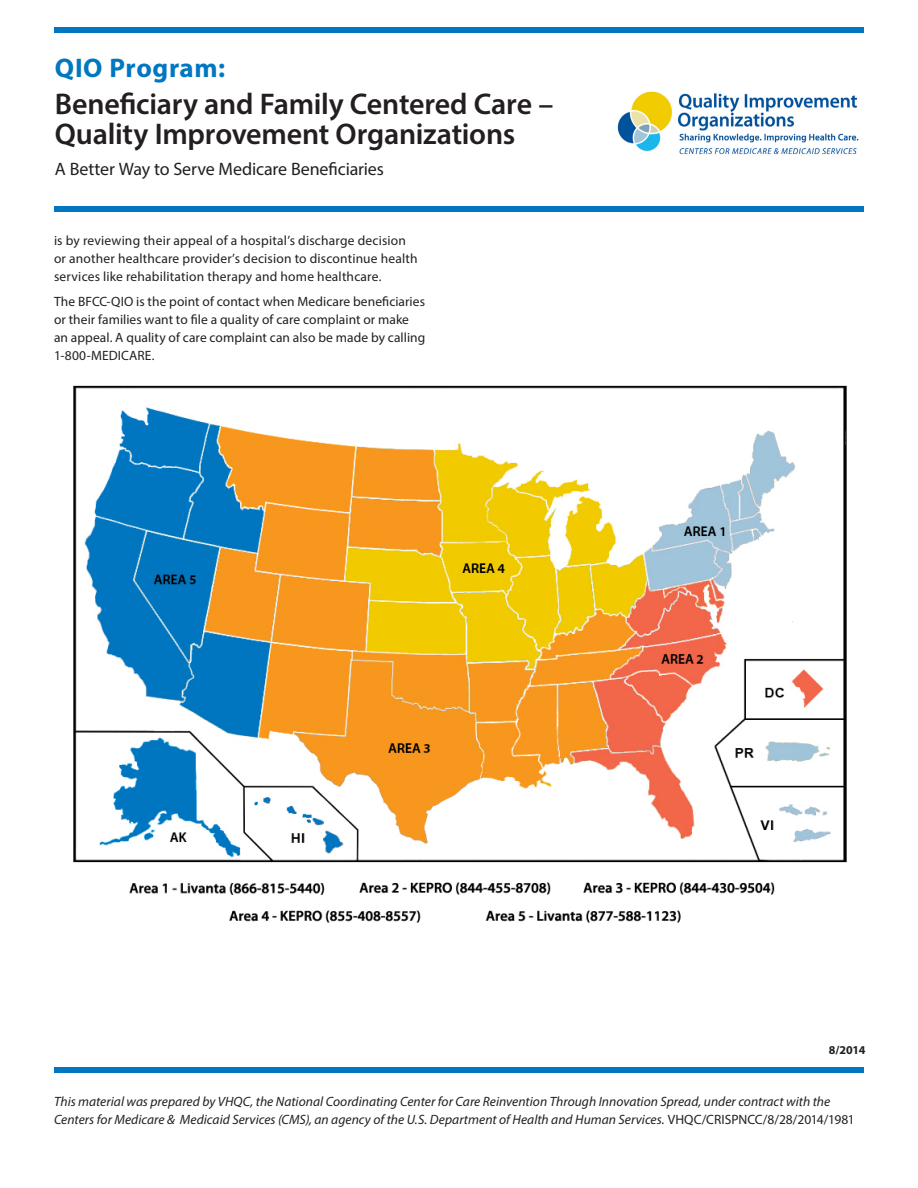
<style>
.page{position:relative;width:918px;height:1188px;background:#fff}
.page>*{position:absolute;margin:0;border:0;box-sizing:border-box;transform-origin:0 0}
.t1{font:600 30px/30px "Myriad Pro";letter-spacing:-.01em;color:#231f20}
.t2{font:700 27px "Myriad Pro";letter-spacing:.02em;color:#0077c0}
.t3{font:18px "Myriad Pro";letter-spacing:-.005em;color:#231f20}
.Body_Copy{font:13.5px/18px "Myriad Pro";letter-spacing:.01em;color:#231f20}
.Body_Copy-2{font:italic 13.5px/18px "Myriad Pro";letter-spacing:.005em;color:#231f20}
.date{font:700 12px "Myriad Pro";color:#231f20}
.s1{font-style:normal}
</style>
<div class="page">
<div style="left:54px;top:1067px;width:810px;height:6px;background:#0077c0"></div>
<img style="left:73px;top:385px;width:774px;height:538px">
<div style="left:54px;top:206px;width:810px;height:6px;background:#0077c0"></div>
<div style="left:54px;top:27px;width:810px;height:6px;background:#0077c0"></div>
<img style="left:617px;top:91px;width:242px;height:64px">
<h2 class="t2" style="left:55px;top:51px;width:172px">QIO Program:</h2>
<h1 class="t1" style="left:55px;top:88px;width:500px">Beneficiary and Family Centered Care –<br>Quality Improvement Organizations</h1>
<h3 class="t3" style="left:55px;top:158px;width:331px">A Better Way to Serve Medicare Beneficiaries</h3>
<p class="Body_Copy" style="left:54px;top:231px;width:365px">is by reviewing their appeal of a hospital’s discharge decision or another healthcare provider’s decision to discontinue health services like rehabilitation therapy and home healthcare.</p>
<p class="Body_Copy" style="left:54px;top:292px;width:373px">The BFCC-QIO is the point of contact when Medicare beneficiaries or their families want to file a quality of care complaint or make an appeal. A quality of care complaint can also be made by calling 1-800-MEDICARE.</p>
<p class="date" style="left:829px;top:1042px;width:38px">8/2014</p>
<p class="Body_Copy-2" style="left:54px;top:1092px;width:802px">This material was prepared by VHQC, the National Coordinating Center for Care Reinvention Through Innovation Spread, under contract with the<br>Centers for Medicare &amp; Medicaid Services (CMS), an agency of the U.S. Department of Health and Human Services. <span class="s1">VHQC/CRISPNCC/8/28/2014/1981</span></p>
</div>
